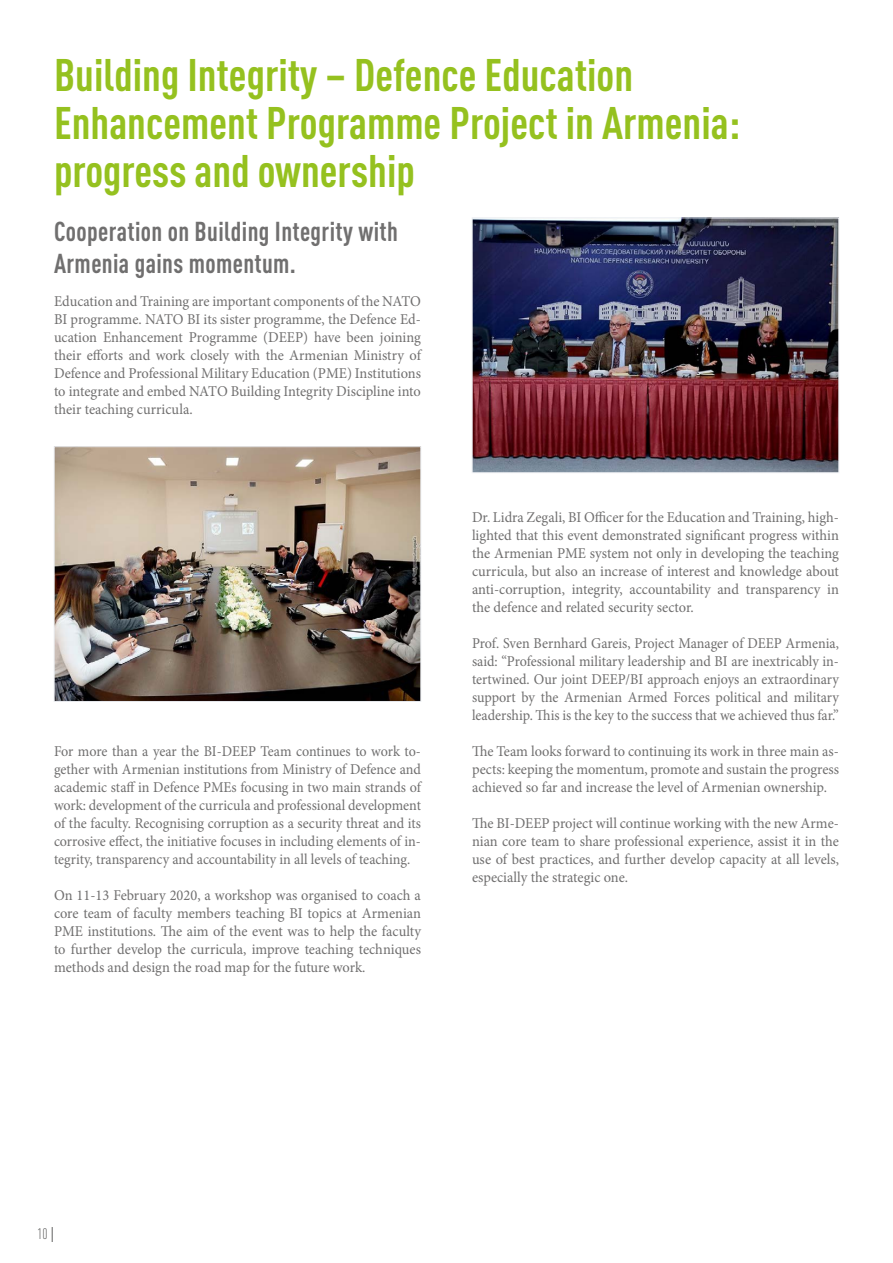
<style>
.page{position:relative;width:893px;height:1263px;background:#fff}
.page>*{position:absolute;margin:0;border:0;box-sizing:border-box;transform-origin:0 0}
.t1{font:700 45px/48px "DIN Cond";color:#95c11f}
.t2{font:700 27px/31.5px "DIN Cond";letter-spacing:.015em;color:#706f6f;scale:.96 1}
.t3{font:15px/18px "Minion Pro";color:#706f6f;text-align:justify;scale:.96 1}
.t4{font:15px/18px "Minion Pro";color:#706f6f;text-align:justify;scale:.94 1}
.t5{font:300 15px "DIN Cond";color:#4a4a49}
.s1{font-size:21px}
</style>
<div class="page">
<img style="left:474px;top:220px;width:363px;height:251px">
<div style="left:472px;top:218px;width:367px;height:255px;border:1px solid #eaecf0"></div>
<img style="left:56px;top:448px;width:363px;height:252px">
<div style="left:54px;top:446px;width:367px;height:256px;border:1px solid #eaecf0"></div>
<h1 class="t1" style="left:54px;top:50px;width:688px">Building Integrity – Defence Education<br>Enhancement Programme Project in Armenia: progress and ownership</h1>
<h2 class="t2" style="left:54px;top:215px;width:360px">Cooperation on Building Integrity with<br>Armenia gains momentum.</h2>
<p class="t3" style="left:54px;top:292px;width:384px">Education and Training are important components of the NATO BI programme. NATO BI its sister programme, the Defence Ed&shy;ucation Enhancement Programme (DEEP) have been joining their efforts and work closely with the Armenian Ministry of Defence and Professional Military Education (PME) Institutions to integrate and embed NATO Building Integrity Discipline into their teaching curricula.</p>
<p class="t4" style="left:54px;top:742px;width:392px">For more than a year the BI-DEEP Team continues to work to&shy;gether with Armenian institutions from Ministry of Defence and academic staff in Defence PMEs focusing in two main strands of work: development of the curricula and professional development of the faculty. Recognising corruption as a security threat and its corrosive effect, the initiative focuses in including elements of in&shy;tegrity, transparency and accountability in all levels of teaching.</p>
<p class="t3" style="left:54px;top:886px;width:384px">On 11-13 February 2020, a workshop was organised to coach a core team of faculty members teaching BI topics at Armenian PME institutions. The aim of the event was to help the faculty to further develop the curricula, improve teaching techniques methods and design the road map for the future work.</p>
<p class="t3" style="left:472px;top:508px;width:384px">Dr. Lidra Zegali, BI Officer for the Education and Training, high&shy;lighted that this event demonstrated significant progress within the Armenian PME system not only in developing the teaching curricula, but also an increase of interest and knowledge about anti-corruption, integrity, accountability and transparency in the defence and related security sector.</p>
<p class="t4" style="left:472px;top:634px;width:392px">Prof. Sven Bernhard Gareis, Project Manager of DEEP Armenia, said: “Professional military leadership and BI are inextricably in&shy;tertwined. Our joint DEEP/BI approach enjoys an extraordinary support by the Armenian Armed Forces political and military leadership. This is the key to the success that we achieved thus far.”</p>
<p class="t3" style="left:472px;top:742px;width:384px">The Team looks forward to continuing its work in three main as&shy;pects: keeping the momentum, promote and sustain the progress achieved so far and increase the level of Armenian ownership.</p>
<p class="t3" style="left:472px;top:814px;width:384px">The BI-DEEP project will continue working with the new Arme&shy;nian core team to share professional experience, assist it in the use of best practices, and further develop capacity at all levels, especially the strategic one.</p>
<p class="t5" style="left:37px;top:1225px;width:18px">10 <span class="s1">I</span></p>
</div>
